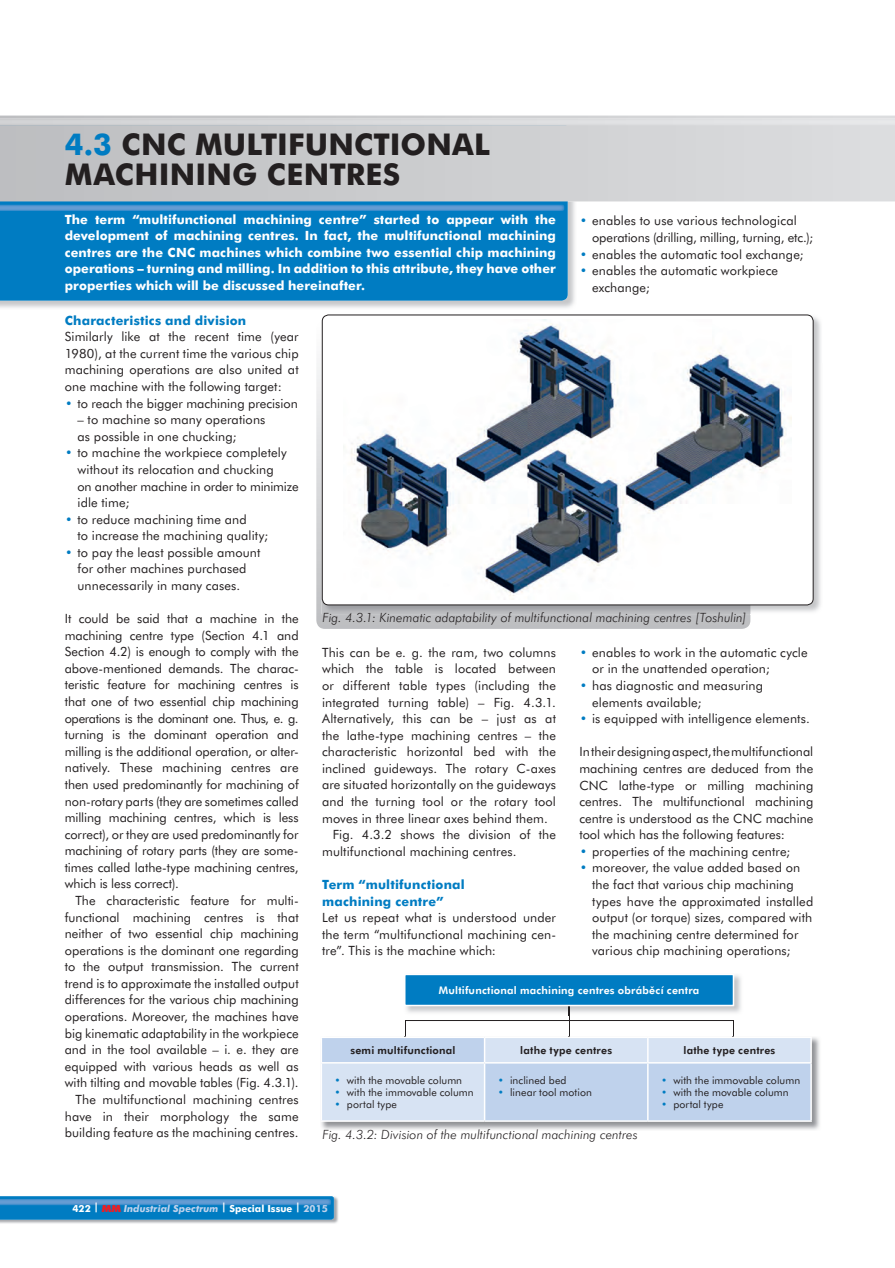
<style>
.page{position:relative;width:895px;height:1268px;background:#fff}
.page>*{position:absolute;margin:0;border:0;box-sizing:border-box;transform-origin:0 0}
.t1{font:700 30px/30px "Futura BTCE";color:#231f20}
.t2{font:12.75px/16.5px "Futura BTCE";letter-spacing:.005em;color:#231f20}
.t3{font:700 12.75px/16.6px "Futura BTCE";letter-spacing:.005em;color:#fff;text-align:justify}
.t4{font:italic 300 12.75px "Futura BTCE";letter-spacing:.005em;color:#231f20}
.t5{font:700 12.75px/16.5px "Futura BTCE";letter-spacing:.015em;color:#007cc2}
.t6{font:10.5px "Futura BTCE";letter-spacing:.005em;color:#231f20}
.t7{font:800 10.5px "Futura BTCE";letter-spacing:.02em;color:#231f20}
.t8{font:800 10.5px "Futura BTCE";letter-spacing:.02em;color:#fff}
.t9{font:700 9.75px "Futura BTCE";color:#fff}
.s1{color:#007cc2}
.s2{font-weight:300;color:#007cc2}
.s3{font-weight:900;color:#ee1d23}
.s4{font-style:italic;color:#bfd2ec}
.s5{color:#bfd2ec}
</style>
<div class="page">
<img style="left:0;top:1196px;width:338px;height:28px">
<svg style="left:0;top:1196px;width:334px;height:23px;background:#037dc2"></svg>
<img style="left:0;top:1199px;width:331px;height:6px">
<img style="left:0;top:201px;width:577px;height:107px">
<div style="left:0;top:201px;width:568px;height:100px;background:#007cc2"></div>
<svg style="left:0;top:116px;width:895px;height:85px;background:#cccdcf"></svg>
<img style="left:0;top:204px;width:564px;height:7px">
<img style="left:0;top:118px;width:895px;height:7px">
<svg style="left:316px;top:363px;width:434px;height:266px;background:#c3c4c7"></svg>
<img style="left:321px;top:314px;width:500px;height:49px">
<img style="left:750px;top:363px;width:71px;height:251px">
<img style="left:321px;top:321px;width:429px;height:293px">
<div style="left:322px;top:315px;width:491px;height:290px;background:#fff;border-radius:6px"></div>
<img style="left:350px;top:320px;width:442px;height:280px">
<div style="left:322px;top:315px;width:491px;height:290px;border:1px solid #231f20;border-radius:6px"></div>
<img style="left:734px;top:975px;width:7px;height:27px">
<div style="left:405px;top:974px;width:328px;height:31px;background:#007cc2"></div>
<div style="left:404px;top:973px;width:330px;height:33px;border:2px solid #fff"></div>
<img style="left:321px;top:1037px;width:499px;height:93px">
<hr style="left:648px;top:1036px;width:164px;height:2px;background:#fff">
<svg style="left:321px;top:1002px;width:489px;height:118px"></svg>
<hr style="left:810px;top:1038px;width:2px;height:24px;background:#fff">
<hr style="left:320px;top:1062px;width:164px;height:1px;background:#fff">
<hr style="left:320px;top:1063px;width:2px;height:57px;background:#fff">
<hr style="left:484px;top:1062px;width:164px;height:1px;background:#fff">
<hr style="left:484px;top:1063px;width:1px;height:57px;background:#fff">
<hr style="left:648px;top:1062px;width:164px;height:1px;background:#fff">
<hr style="left:647px;top:1063px;width:1px;height:57px;background:#fff">
<hr style="left:810px;top:1063px;width:2px;height:57px;background:#fff">
<hr style="left:320px;top:1120px;width:164px;height:2px;background:#fff">
<hr style="left:484px;top:1120px;width:164px;height:2px;background:#fff">
<hr style="left:648px;top:1120px;width:164px;height:2px;background:#fff">
<h1 class="t1" style="left:65px;top:128px;width:427px"><span class="s1">4.3</span> CNC MULTIFUNCTIONAL<br>MACHINING CENTRES</h1>
<p class="t3" style="left:65px;top:210px;width:493px">The term “multifunctional machining centre” started to appear with the development of machining centres. In fact, the multifunctional machining centres are the CNC machines which combine two essential chip machining operations – turning and milling. In addition to this attribute, they have other properties which will be discussed hereinafter.</p>
<p class="t2" style="left:592px;top:212px;width:223px;text-indent:-12px"><span class="s2">•</span> enables to use various technological operations (drilling, milling, turning, etc.);</p>
<p class="t2" style="left:580px;top:245px;width:225px"><span class="s2">•</span> enables the automatic tool exchange;</p>
<p class="t2" style="left:592px;top:262px;width:187px;text-indent:-12px"><span class="s2">•</span> enables the automatic workpiece exchange;</p>
<p class="t5" style="left:65px;top:311px;width:183px">Characteristics and division</p>
<p class="t2" style="left:65px;top:328px;width:235px;text-align:justify">Similarly like at the recent time (year 1980), at the current time the various chip machining operations are also united at one machine with the following target:</p>
<p class="t2" style="left:65px;top:394px;width:234px"><span class="s2">•</span> to reach the bigger machining precision</p>
<p class="t2" style="left:77px;top:411px;width:189px">– to machine so many operations as possible in one chucking;</p>
<p class="t2" style="left:77px;top:444px;width:223px;text-indent:-12px"><span class="s2">•</span> to machine the workpiece completely without its relocation and chucking<br>on another machine in order to minimize idle time;</p>
<p class="t2" style="left:77px;top:510px;width:192px;text-indent:-12px"><span class="s2">•</span> to reduce machining time and<br>to increase the machining quality;</p>
<p class="t2" style="left:77px;top:543px;width:184px;text-indent:-12px"><span class="s2">•</span> to pay the least possible amount for other machines purchased unnecessarily in many cases.</p>
<p class="t2" style="left:65px;top:610px;width:235px;text-align:justify">It could be said that a machine in the machining centre type (Section 4.1 and Section 4.2) is enough to comply with the above-mentioned demands. The charac&shy;teristic feature for machining centres is that one of two essential chip machining operations is the dominant one. Thus, e. g. turning is the dominant operation and milling is the additional operation, or alter&shy;natively. These machining centres are then used predominantly for machining of non-rotary parts (they are sometimes called milling machining centres, which is less correct), or they are used predominantly for machining of rotary parts (they are some&shy;times called lathe-type machining centres, which is less correct).</p>
<p class="t2" style="left:65px;top:892px;width:235px;text-align:right">The characteristic feature for multi&shy;functional machining centres is that neither of two essential chip machining operations is the dominant one regarding to the output transmission. The current trend is to approximate the installed output differences for the various chip machining operations. Moreover, the machines have big kinematic adaptability in the workpiece and in the tool available – i. e. they are equipped with various heads as well as with tilting and movable tables (Fig. 4.3.1).<br>The multifunctional machining centres have in their morphology the same building feature as the machining centres.</p>
<p class="t4" style="left:322px;top:609px;width:425px">Fig. 4.3.1: Kinematic adaptability of multifunctional machining centres [Toshulin]</p>
<p class="t2" style="left:322px;top:643px;width:235px">This can be e. g. the ram, two columns</p>
<p class="t2" style="left:322px;top:660px;width:235px">which the table is located between</p>
<p class="t2" style="left:322px;top:677px;width:235px">or different table types (including the</p>
<p class="t2" style="left:322px;top:693px;width:235px">integrated turning table) – Fig. 4.3.1.</p>
<p class="t2" style="left:322px;top:710px;width:235px">Alternatively, this can be – just as at</p>
<p class="t2" style="left:322px;top:726px;width:235px">the lathe-type machining centres – the</p>
<p class="t2" style="left:322px;top:743px;width:235px">characteristic horizontal bed with the</p>
<p class="t2" style="left:322px;top:759px;width:235px">inclined guideways. The rotary C-axes</p>
<p class="t2" style="left:322px;top:776px;width:235px">are situated horizontally on the guideways</p>
<p class="t2" style="left:322px;top:793px;width:235px">and the turning tool or the rotary tool</p>
<p class="t2" style="left:322px;top:809px;width:227px">moves in three linear axes behind them.</p>
<p class="t2" style="left:333px;top:826px;width:225px">Fig. 4.3.2 shows the division of the</p>
<p class="t2" style="left:322px;top:842px;width:196px">multifunctional machining centres.</p>
<p class="t5" style="left:322px;top:875px;width:144px">Term “multifunctional machining centre”</p>
<p class="t2" style="left:322px;top:909px;width:235px;text-align:justify">Let us repeat what is understood under the term “multifunctional machining cen&shy;tre”. This is the machine which:</p>
<p class="t2" style="left:592px;top:643px;width:217px;text-indent:-12px"><span class="s2">•</span> enables to work in the automatic cycle or in the unattended operation;</p>
<p class="t2" style="left:592px;top:677px;width:172px;text-indent:-12px"><span class="s2">•</span> has diagnostic and measuring elements available;</p>
<p class="t2" style="left:580px;top:710px;width:232px"><span class="s2">•</span> is equipped with intelligence elements.</p>
<p class="t2" style="left:579px;top:743px;width:235px;text-align:justify">In their designing aspect, the multifunctional machining centres are deduced from the CNC lathe-type or milling machining centres. The multifunctional machining centre is understood as the CNC machine tool which has the following features:</p>
<p class="t2" style="left:580px;top:842px;width:212px"><span class="s2">•</span> properties of the machining centre;</p>
<p class="t2" style="left:592px;top:859px;width:223px;text-indent:-12px"><span class="s2">•</span> moreover, the value added based on the fact that various chip machining types have the approximated installed output (or torque) sizes, compared with the machining centre determined for various chip machining operations;</p>
<p class="t8" style="left:439px;top:983px;width:262px">Multifunctional machining centres obráběcí centra</p>
<p class="t7" style="left:350px;top:1043px;width:107px">semi multifunctional</p>
<p class="t7" style="left:520px;top:1043px;width:93px">lathe type centres</p>
<p class="t7" style="left:683px;top:1043px;width:93px">lathe type centres</p>
<p class="t6" style="left:334px;top:1073px;width:129px"><span class="s1">•</span> with the movable column</p>
<p class="t6" style="left:334px;top:1085px;width:141px"><span class="s1">•</span> with the immovable column</p>
<p class="t6" style="left:334px;top:1097px;width:64px"><span class="s1">•</span> portal type</p>
<p class="t6" style="left:498px;top:1073px;width:70px"><span class="s1">•</span> inclined bed</p>
<p class="t6" style="left:498px;top:1085px;width:96px"><span class="s1">•</span> linear tool motion</p>
<p class="t6" style="left:661px;top:1073px;width:141px"><span class="s1">•</span> with the immovable column</p>
<p class="t6" style="left:661px;top:1085px;width:129px"><span class="s1">•</span> with the movable column</p>
<p class="t6" style="left:661px;top:1097px;width:64px"><span class="s1">•</span> portal type</p>
<p class="t4" style="left:322px;top:1125px;width:317px">Fig. 4.3.2: Division of the multifunctional machining centres</p>
<p class="t9" style="left:73px;top:1201px;width:257px">422 | <span class="s3">MM</span> <span class="s4">Industrial Spectrum</span> | Special Issue | <span class="s5">2015</span></p>
</div>
